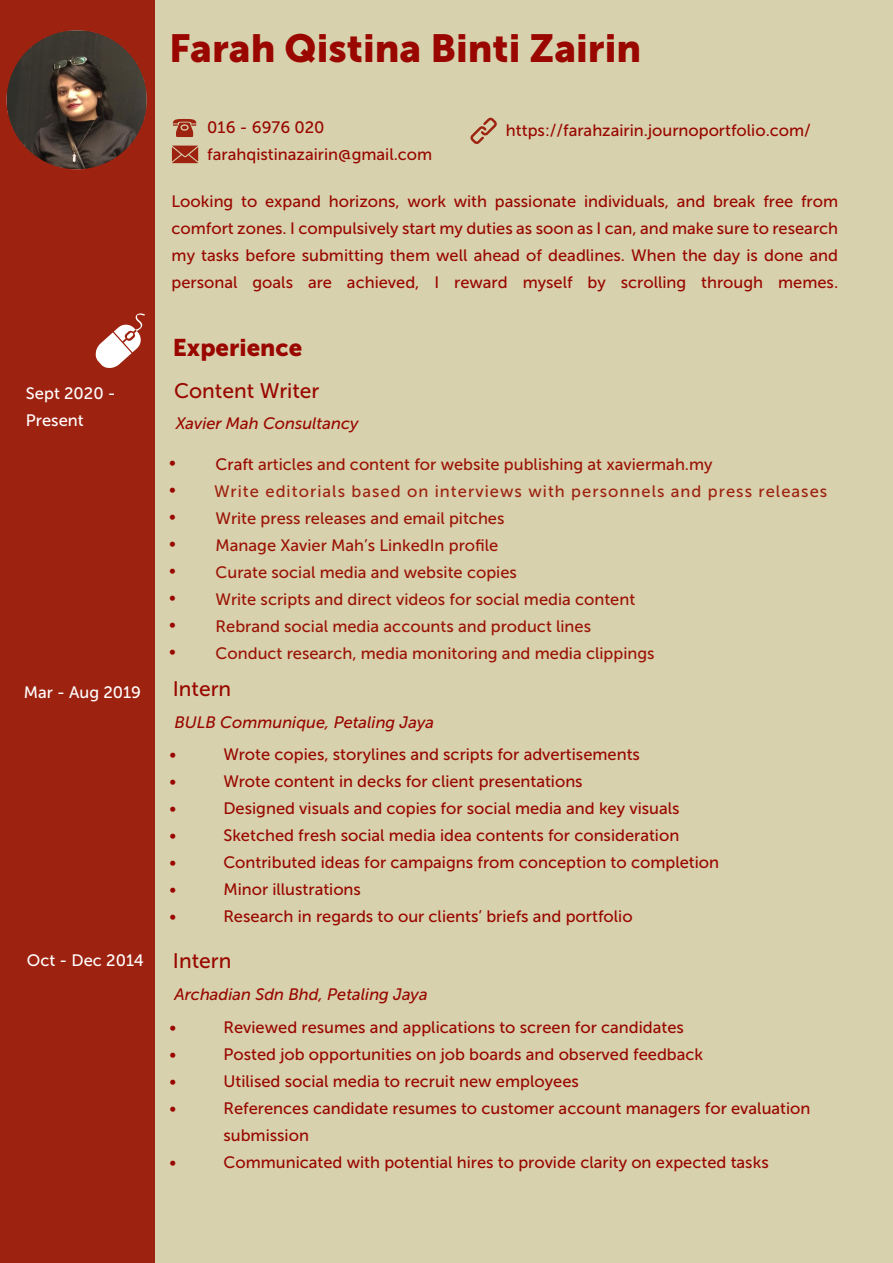
<style>
.page{position:relative;width:893px;height:1263px;background:#fff}
.page>*{position:absolute;margin:0;border:0;box-sizing:border-box;transform-origin:0 0}
.t1{font:39px "Museo Sans 900";color:#990700}
.t2{font:24px "Museo Sans 900";color:#990700}
.t3{font:21px "Museo Sans 500";color:#990700}
.t4{font:16.5px/27px "Museo Sans 500";color:#990700;text-align:justify}
.t5{font:16.5px/27px "Museo Sans 500";color:#9b1305}
.t6{font:16.5px/27px "Museo Sans 500";letter-spacing:.06em;color:#9e2210}
.t7{font:italic 16.5px "Museo Sans 500";color:#990700}
.t8{font:16.5px/27px "Museo Sans 500";color:#fff}
.s1{color:#990700}
.s2{color:#9b1305}
</style>
<div class="page">
<div style="left:155px;top:0;width:738px;height:1263px;background:#d7d2ad"></div>
<div style="left:0;top:0;width:154px;height:1263px;background:#9e2210"></div>
<svg style="left:95px;top:313px;width:50px;height:55px"></svg>
<img style="left:6px;top:30px;width:141px;height:140px">
<svg style="left:172px;top:146px;width:26px;height:17px"></svg>
<svg style="left:470px;top:118px;width:27px;height:26px"></svg>
<svg style="left:173px;top:119px;width:23px;height:18px"></svg>
<p class="t8" style="left:26px;top:380px;width:91px">Sept 2020 -<br>Present</p>
<p class="t8" style="left:24px;top:679px;width:119px">Mar - Aug 2019</p>
<p class="t8" style="left:27px;top:947px;width:118px">Oct - Dec 2014</p>
<h1 class="t1" style="left:169px;top:26px;width:474px">Farah Qistina Binti Zairin</h1>
<p class="t4" style="left:207px;top:114px;width:226px">016 - 6976 020 farahqistinazairin@gmail.com</p>
<p class="t4" style="left:506px;top:117px;width:306px">https://farahzairin.journoportfolio.com/</p>
<p class="t4" style="left:172px;top:187px;width:668px">Looking to expand horizons, work with passionate individuals, and break free from comfort zones. I compulsively start my duties as soon as I can, and make sure to research my tasks before submitting them well ahead of deadlines. When the day is done and personal goals are achieved, I reward myself by scrolling through memes.</p>
<h2 class="t2" style="left:173px;top:334px;width:131px">Experience</h2>
<p class="t3" style="left:174px;top:379px;width:147px">Content Writer</p>
<p class="t7" style="left:176px;top:415px;width:184px">Xavier Mah Consultancy</p>
<p class="t6" style="left:214px;top:451px;width:615px"><span class="s1">Craft</span> <span class="s2">articles and content for website publishing at xaviermah.my<br></span>Write editorials based on interviews with personnels and press releases</p>
<p class="t5" style="left:216px;top:505px;width:440px">Write press releases and email pitches<br>Manage Xavier Mah’s LinkedIn profile<br>Curate social media and website copies<br>Write scripts and direct videos for social media content Rebrand social media accounts and product lines Conduct research, media monitoring and media clippings</p>
<p class="t4" style="left:169px;top:449px;width:8px">• • • • • • • •</p>
<p class="t3" style="left:173px;top:678px;width:60px">Intern</p>
<p class="t7" style="left:174px;top:713px;width:261px">BULB Communique, Petaling Jaya</p>
<p class="t4" style="left:169px;top:741px;width:8px">•</p>
<p class="t4" style="left:223px;top:741px;width:418px">Wrote copies, storylines and scripts for advertisements</p>
<p class="t4" style="left:169px;top:768px;width:8px">•</p>
<p class="t4" style="left:223px;top:768px;width:361px">Wrote content in decks for client presentations</p>
<p class="t4" style="left:169px;top:795px;width:8px">•</p>
<p class="t4" style="left:223px;top:795px;width:458px">Designed visuals and copies for social media and key visuals</p>
<p class="t4" style="left:169px;top:822px;width:8px">•</p>
<p class="t4" style="left:223px;top:822px;width:457px">Sketched fresh social media idea contents for consideration</p>
<p class="t4" style="left:169px;top:849px;width:8px">•</p>
<p class="t4" style="left:223px;top:849px;width:497px">Contributed ideas for campaigns from conception to completion</p>
<p class="t4" style="left:169px;top:876px;width:8px">•</p>
<p class="t4" style="left:223px;top:876px;width:139px">Minor illustrations</p>
<p class="t4" style="left:169px;top:903px;width:8px">•</p>
<p class="t4" style="left:223px;top:903px;width:411px">Research in regards to our clients’ briefs and portfolio</p>
<p class="t3" style="left:173px;top:949px;width:60px">Intern</p>
<p class="t7" style="left:174px;top:985px;width:255px">Archadian Sdn Bhd, Petaling Jaya</p>
<p class="t4" style="left:169px;top:1014px;width:8px">•</p>
<p class="t4" style="left:223px;top:1014px;width:462px">Reviewed resumes and applications to screen for candidates</p>
<p class="t4" style="left:169px;top:1041px;width:8px">•</p>
<p class="t4" style="left:223px;top:1041px;width:481px">Posted job opportunities on job boards and observed feedback</p>
<p class="t4" style="left:169px;top:1068px;width:8px">•</p>
<p class="t4" style="left:223px;top:1068px;width:357px">Utilised social media to recruit new employees</p>
<p class="t4" style="left:169px;top:1095px;width:8px">•</p>
<p class="t4" style="left:223px;top:1095px;width:588px">References candidate resumes to customer account managers for evaluation submission</p>
<p class="t4" style="left:169px;top:1149px;width:8px">•</p>
<p class="t4" style="left:223px;top:1149px;width:547px">Communicated with potential hires to provide clarity on expected tasks</p>
</div>
